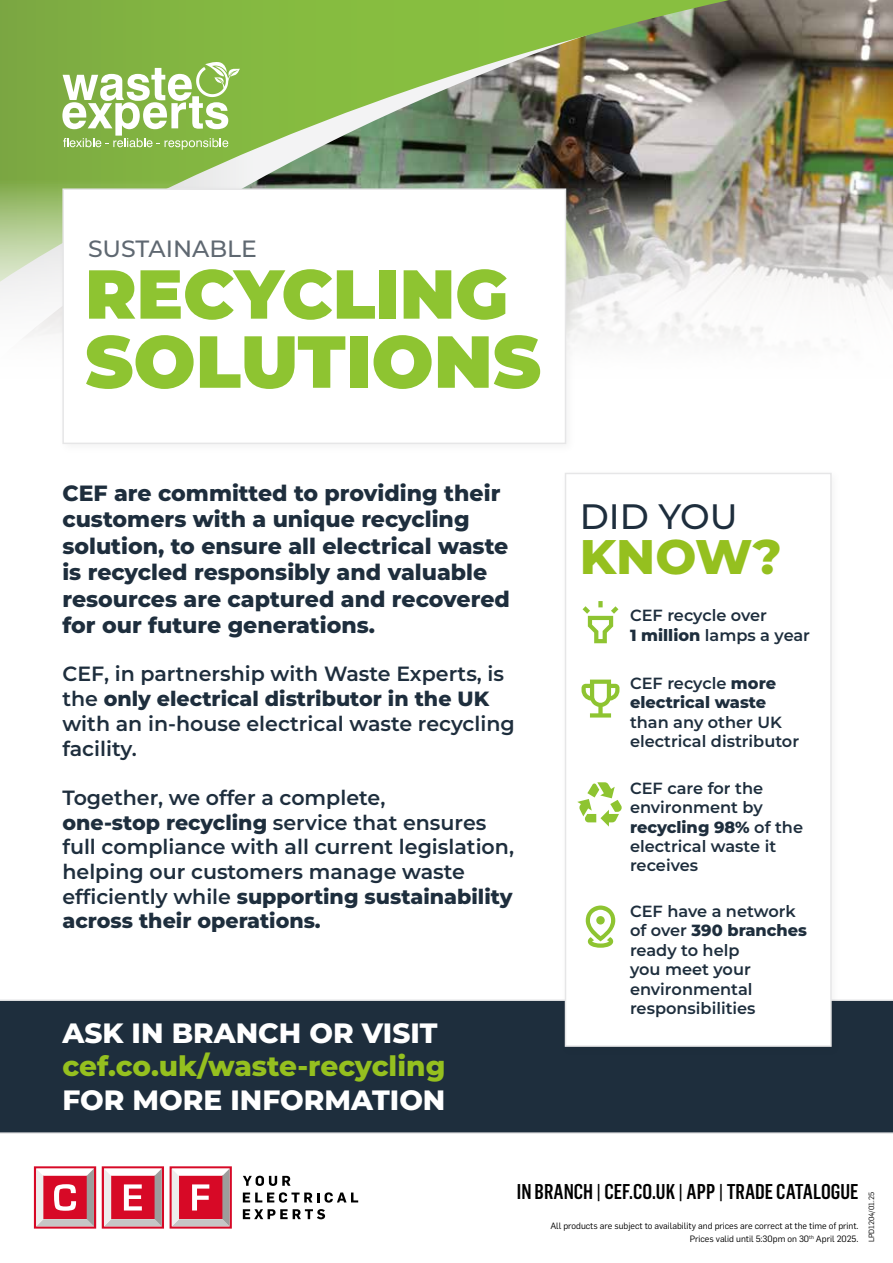
<style>
.page{position:relative;width:893px;height:1263px;background:#fff}
.page>*{position:absolute;margin:0;border:0;box-sizing:border-box;transform-origin:0 0}
.t1{font:900 73.5px "Montserrat";color:#8ec431}
.t2{font:900 69.15px "Montserrat";color:#8ec431}
.t3{font:800 48.45px "Montserrat";color:#95c01f}
.t4{font:500 35.25px "Montserrat";color:#1e2e3d}
.t5{font:800 27.9px "Montserrat";color:#fff}
.t6{font:800 27.9px "Montserrat";color:#95c01f}
.t7{font:500 23.55px "Montserrat";color:#5f6871}
.t8{font:800 22.05px/26.4px "Montserrat";color:#1e2e3d}
.t9{font:500 21px "Flama Cond";color:#000}
.t10{font:600 20.55px/24.8px "Montserrat";color:#1e2e3d}
.t11{font:600 16.2px/19.4px "Montserrat";color:#1e2e3d}
.t12{font:800 16.2px/19.4px "Montserrat";color:#1e2e3d}
.t13{font:9px/13.5px "Flama";color:#000;text-align:right}
.t14{font:7.5px "Flama";color:#000}
.s1{font-weight:800}
.s2{font-weight:600}
</style>
<div class="page">
<svg style="left:34px;top:1166px;width:62px;height:62px;background:#d96c7b"></svg>
<svg style="left:102px;top:1166px;width:62px;height:62px;background:#d96c7b"></svg>
<svg style="left:170px;top:1166px;width:62px;height:62px;background:#d86a79"></svg>
<svg style="left:243px;top:1176px;width:48px;height:10px"></svg>
<svg style="left:243px;top:1192px;width:115px;height:10px"></svg>
<svg style="left:243px;top:1209px;width:82px;height:10px"></svg>
<div style="left:0;top:999px;width:893px;height:135px;background:#1e2e3d"></div>
<img style="left:729px;top:0;width:164px;height:180px">
<svg style="left:0;top:0;width:729px;height:180px;background:#83a05c"></svg>
<img style="left:0;top:180px;width:893px;height:161px">
<svg style="left:62px;top:62px;width:178px;height:88px"></svg>
<div style="left:57px;top:183px;width:520px;height:272px;background:#000;opacity:.05"></div>
<svg style="left:62px;top:188px;width:505px;height:257px"></svg>
<div style="left:560px;top:468px;width:283px;height:590px;background:#000;opacity:.05"></div>
<div style="left:565px;top:473px;width:267px;height:574px;background:#fff;border:1px solid #e6e6e7"></div>
<svg style="left:583px;top:601px;width:35px;height:42px"></svg>
<svg style="left:581px;top:679px;width:38px;height:38px"></svg>
<svg style="left:577px;top:782px;width:45px;height:45px"></svg>
<svg style="left:586px;top:905px;width:29px;height:43px"></svg>
<p class="t7" style="left:88px;top:233px;width:170px">SUSTAINABLE</p>
<h2 class="t2" style="left:85px;top:242px;width:425px">RECYCLING</h2>
<h1 class="t1" style="left:85px;top:306px;width:457px">SOLUTIONS</h1>
<p class="t8" style="left:62px;top:479px;width:449px">CEF are committed to providing their customers with a unique recycling solution, to ensure all electrical waste is recycled responsibly and valuable resources are captured and recovered for our future generations.</p>
<p class="t10" style="left:62px;top:661px;width:454px">CEF, in partnership with Waste Experts, is the <span class="s1">only electrical distributor in the UK </span>with an in-house electrical waste recycling facility.</p>
<p class="t10" style="left:62px;top:784px;width:453px">Together, we offer a complete,<br><span class="s1">one-stop recycling</span> service that ensures full compliance with all current legislation, helping our customers manage waste efficiently while <span class="s1">supporting sustainability across their operations.</span></p>
<h3 class="t5" style="left:62px;top:1012px;width:377px">ASK IN BRANCH OR VISIT</h3>
<h3 class="t6" style="left:62px;top:1046px;width:384px">cef.co.uk/waste-recycling</h3>
<h3 class="t5" style="left:62px;top:1079px;width:385px">FOR MORE INFORMATION</h3>
<h3 class="t4" style="left:580px;top:492px;width:160px">DID YOU</h3>
<h3 class="t3" style="left:580px;top:521px;width:203px">KNOW?</h3>
<p class="t11" style="left:630px;top:605px;width:182px">CEF recycle over<br><span class="s1">1 million</span> lamps a year</p>
<p class="t12" style="left:630px;top:673px;width:148px"><span class="s2">CEF recycle</span> more electrical waste</p>
<p class="t11" style="left:630px;top:711px;width:171px">than any other UK electrical distributor</p>
<p class="t11" style="left:630px;top:778px;width:175px">CEF care for the environment by <span class="s1">recycling 98%</span> of the electrical waste it receives</p>
<p class="t11" style="left:630px;top:901px;width:179px">CEF have a network of over <span class="s1">390 branches </span>ready to help<br>you meet your environmental responsibilities</p>
<p class="t9" style="left:517px;top:1177px;width:343px">IN BRANCH | CEF.CO.UK | APP | TRADE CATALOGUE</p>
<p class="t13" style="left:550px;top:1218px;width:310px">All products are subject to availability and prices are correct at the time of print.<br>Prices valid until 5:30pm on 30<sup>th</sup> April 2025.</p>
<p class="t14" style="left:866px;top:1242px;width:52px;rotate:-90deg">LPD1204/01.25</p>
</div>
